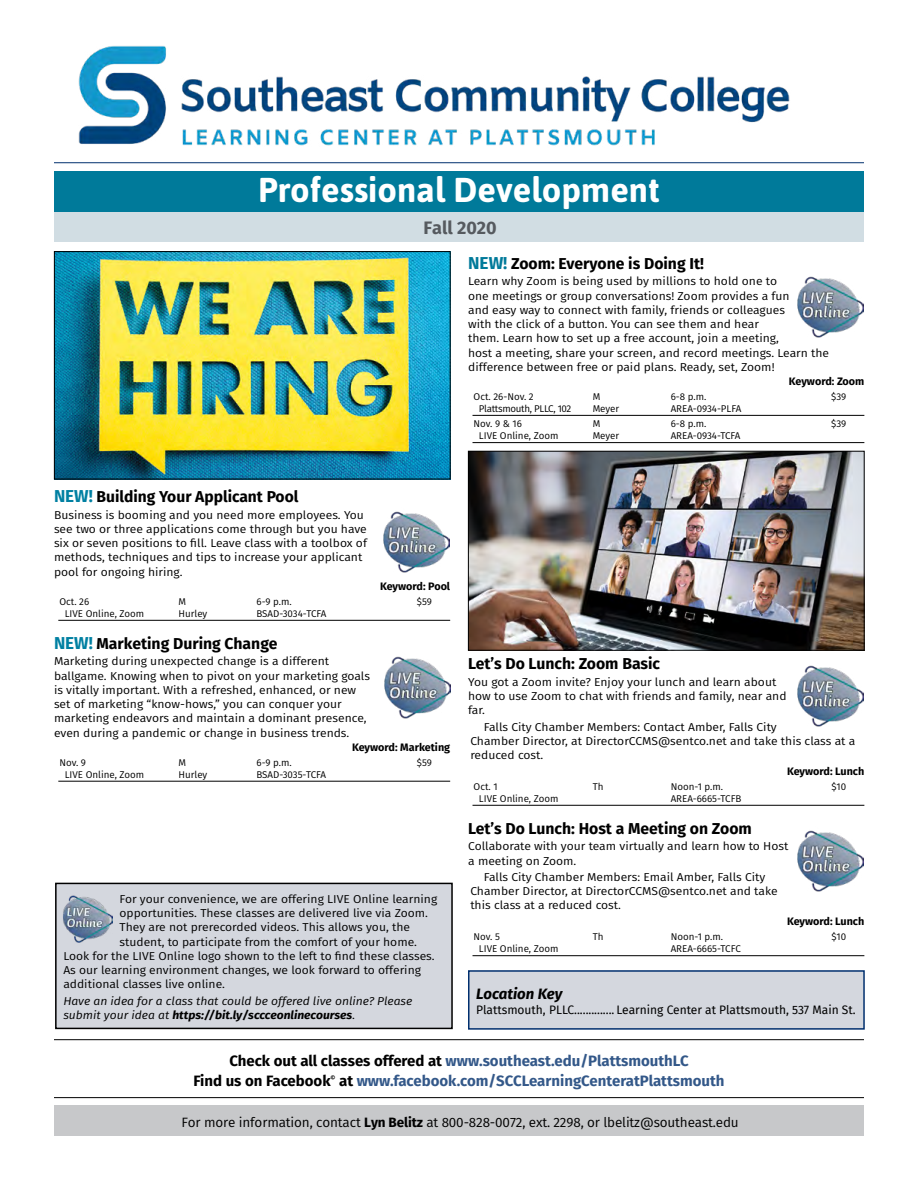
<style>
.page{position:relative;width:918px;height:1188px;background:#fff}
.page>*{position:absolute;margin:0;border:0;box-sizing:border-box;transform-origin:0 0}
.t1{font:700 34.5px "Asap";color:#fff}
.t2{font:700 18px "Fira Sans";color:#565a5f}
.t3{font:700 15.75px "Fira Sans";color:#000}
.t4{font:700 15px "Fira Sans";color:#335889}
.t5{font:700 15px "Fira Sans";color:#000}
.IOC_Town{font:italic 700 15px "Fira Sans";color:#000}
.t6{font:13.5px "Fira Sans";letter-spacing:-.01em;color:#000}
.IOC_Location{font:12px "Fira Sans";color:#000}
.class_description{font:11.55px/14.2px "Fira Sans";color:#000;scale:1.06 1}
.class_details{font:11.55px/14.2px "Fira Sans";color:#000;scale:1.06 1}
.class_description-2{font:italic 11.55px/14.2px "Fira Sans";color:#000;scale:1.06 1}
.keyword{font:700 10.8px "Fira Sans";color:#000}
.logistics{font:9.75px "Fira Sans";color:#000}
.logistics-2{font:9.75px "Fira Sans";letter-spacing:-.03em;color:#000}
.t7{font:700 6.15px "Fira Sans";color:#000}
.s1{font-size:17.25px;color:#007a9a}
.s2{font-size:17.25px;color:#0080a2}
.s3{font-weight:700}
.s4{color:#000}
</style>
<div class="page">
<hr style="left:54px;top:162px;width:810px;height:1px;background:#002f6e">
<div style="left:54px;top:171px;width:810px;height:41px;background:#007a9a"></div>
<div style="left:54px;top:212px;width:810px;height:30px;background:#d1dde3"></div>
<hr style="left:58px;top:620px;width:392px;height:1px;background:#000">
<hr style="left:58px;top:781px;width:392px;height:1px;background:#000">
<hr style="left:473px;top:415px;width:391px;height:1px;background:#000">
<hr style="left:473px;top:442px;width:391px;height:1px;background:#000">
<hr style="left:473px;top:805px;width:391px;height:1px;background:#000">
<hr style="left:473px;top:955px;width:391px;height:1px;background:#000">
<img style="left:383px;top:511px;width:66px;height:62px">
<img style="left:385px;top:656px;width:66px;height:63px">
<img style="left:797px;top:276px;width:66px;height:62px">
<img style="left:797px;top:665px;width:66px;height:62px">
<img style="left:797px;top:830px;width:66px;height:62px">
<div style="left:469px;top:971px;width:395px;height:58px;background:#d4d7de"></div>
<div style="left:468px;top:970px;width:397px;height:60px;border:2px solid #002f6e"></div>
<div style="left:56px;top:883px;width:396px;height:145px;background:#d4d7de"></div>
<div style="left:55px;top:883px;width:398px;height:146px;border:2px solid #000"></div>
<img style="left:63px;top:895px;width:50px;height:48px">
<img style="left:78px;top:46px;width:712px;height:100px">
<hr style="left:54px;top:1039px;width:810px;height:1px;background:#000">
<hr style="left:54px;top:1097px;width:810px;height:1px;background:#000">
<div style="left:54px;top:1105px;width:810px;height:31px;background:#c7c8ca"></div>
<img style="left:54px;top:251px;width:397px;height:229px">
<img style="left:468px;top:450px;width:397px;height:201px">
<p class="t1" style="left:258px;top:167px;width:403px">Professional Development</p>
<p class="t2" style="left:423px;top:212px;width:75px">Fall 2020</p>
<p class="t3" style="left:468px;top:250px;width:237px"><span class="s1">NEW!</span> Zoom: Everyone is Doing It!</p>
<p class="class_description" style="left:468px;top:274px;width:342px">Learn why Zoom is being used by millions to hold one to<br>one meetings or group conversations! Zoom provides a fun<br>and easy way to connect with family, friends or colleagues<br>with the click of a button. You can see them and hear<br>them. Learn how to set up a free account, join a meeting,<br>host a meeting, share your screen, and record meetings. Learn the difference between free or paid plans. Ready, set, Zoom!</p>
<p class="keyword" style="left:789px;top:372px;width:77px">Keyword: Zoom</p>
<p class="logistics" style="left:474px;top:389px;width:62px">Oct. 26-Nov. 2</p>
<p class="logistics" style="left:593px;top:389px;width:9px">M</p>
<p class="logistics" style="left:671px;top:389px;width:37px">6-8 p.m.</p>
<p class="logistics" style="left:831px;top:389px;width:17px">$39</p>
<p class="logistics-2" style="left:479px;top:401px;width:94px">Plattsmouth, PLLC, 102</p>
<p class="logistics" style="left:593px;top:401px;width:28px">Meyer</p>
<p class="logistics" style="left:671px;top:401px;width:72px">AREA-0934-PLFA</p>
<p class="logistics" style="left:474px;top:416px;width:50px">Nov. 9 &amp; 16</p>
<p class="logistics" style="left:593px;top:416px;width:9px">M</p>
<p class="logistics" style="left:671px;top:416px;width:37px">6-8 p.m.</p>
<p class="logistics" style="left:831px;top:416px;width:17px">$39</p>
<p class="logistics" style="left:479px;top:428px;width:81px">LIVE Online, Zoom</p>
<p class="logistics" style="left:593px;top:428px;width:28px">Meyer</p>
<p class="logistics" style="left:671px;top:428px;width:71px">AREA-0934-TCFA</p>
<p class="t3" style="left:54px;top:484px;width:246px"><span class="s2">NEW!</span> Building Your Applicant Pool</p>
<p class="class_description" style="left:54px;top:507px;width:297px">Business is booming and you need more employees. You see two or three applications come through but you have six or seven positions to fill. Leave class with a toolbox of methods, techniques and tips to increase your applicant pool for ongoing hiring.</p>
<p class="keyword" style="left:380px;top:577px;width:72px">Keyword: Pool</p>
<p class="logistics" style="left:59px;top:594px;width:31px">Oct. 26</p>
<p class="logistics" style="left:179px;top:594px;width:9px">M</p>
<p class="logistics" style="left:257px;top:594px;width:37px">6-9 p.m.</p>
<p class="logistics" style="left:417px;top:594px;width:17px">$59</p>
<p class="logistics" style="left:65px;top:606px;width:81px">LIVE Online, Zoom</p>
<p class="logistics" style="left:179px;top:606px;width:30px">Hurley</p>
<p class="logistics" style="left:256px;top:606px;width:71px">BSAD-3034-TCFA</p>
<p class="t3" style="left:54px;top:630px;width:225px"><span class="s2">NEW!</span> Marketing During Change</p>
<p class="class_description" style="left:54px;top:654px;width:300px">Marketing during unexpected change is a different ballgame. Knowing when to pivot on your marketing goals is vitally important. With a refreshed, enhanced, or new set of marketing “know-hows,” you can conquer your marketing endeavors and maintain a dominant presence, even during a pandemic or change in business trends.</p>
<p class="keyword" style="left:352px;top:738px;width:100px">Keyword: Marketing</p>
<p class="logistics" style="left:59px;top:755px;width:28px">Nov. 9</p>
<p class="logistics" style="left:179px;top:755px;width:9px">M</p>
<p class="logistics" style="left:257px;top:755px;width:37px">6-9 p.m.</p>
<p class="logistics" style="left:417px;top:755px;width:17px">$59</p>
<p class="logistics" style="left:65px;top:767px;width:81px">LIVE Online, Zoom</p>
<p class="logistics" style="left:179px;top:767px;width:30px">Hurley</p>
<p class="logistics" style="left:256px;top:767px;width:71px">BSAD-3035-TCFA</p>
<p class="t3" style="left:468px;top:650px;width:193px">Let’s Do Lunch: Zoom Basic</p>
<p class="class_description" style="left:468px;top:674px;width:302px">You got a Zoom invite? Enjoy your lunch and learn about how to use Zoom to chat with friends and family, near and far.</p>
<p class="class_details" style="left:470px;top:719px;width:365px;text-indent:14px">Falls City Chamber Members: Contact Amber, Falls City<br>Chamber Director, at DirectorCCMS@sentco.net and take this class at a reduced cost.</p>
<p class="keyword" style="left:787px;top:762px;width:79px">Keyword: Lunch</p>
<p class="logistics" style="left:474px;top:779px;width:26px">Oct. 1</p>
<p class="logistics" style="left:593px;top:779px;width:12px">Th</p>
<p class="logistics" style="left:671px;top:779px;width:54px">Noon-1 p.m.</p>
<p class="logistics" style="left:832px;top:779px;width:16px">$10</p>
<p class="logistics" style="left:479px;top:791px;width:81px">LIVE Online, Zoom</p>
<p class="logistics" style="left:671px;top:791px;width:72px">AREA-6665-TCFB</p>
<p class="t3" style="left:468px;top:815px;width:285px">Let’s Do Lunch: Host a Meeting on Zoom</p>
<p class="class_description" style="left:468px;top:839px;width:304px">Collaborate with your team virtually and learn how to Host a meeting on Zoom.</p>
<p class="class_details" style="left:470px;top:870px;width:291px;text-indent:14px">Falls City Chamber Members: Email Amber, Falls City<br>Chamber Director, at DirectorCCMS@sentco.net and take this class at a reduced cost.</p>
<p class="keyword" style="left:787px;top:913px;width:79px">Keyword: Lunch</p>
<p class="logistics" style="left:474px;top:930px;width:28px">Nov. 5</p>
<p class="logistics" style="left:593px;top:930px;width:12px">Th</p>
<p class="logistics" style="left:671px;top:930px;width:54px">Noon-1 p.m.</p>
<p class="logistics" style="left:832px;top:930px;width:16px">$10</p>
<p class="logistics" style="left:479px;top:942px;width:81px">LIVE Online, Zoom</p>
<p class="logistics" style="left:671px;top:942px;width:72px">AREA-6665-TCFC</p>
<p class="IOC_Town" style="left:476px;top:982px;width:88px">Location Key</p>
<p class="IOC_Location" style="left:476px;top:1001px;width:381px">Plattsmouth, PLLC.............. Learning Center at Plattsmouth, 537 Main St.</p>
<p class="class_description" style="left:120px;top:891px;width:301px">For your convenience, we are offering LIVE Online learning</p>
<p class="class_description" style="left:120px;top:906px;width:293px">opportunities. These classes are delivered live via Zoom.</p>
<p class="class_description" style="left:120px;top:920px;width:276px">They are not prerecorded videos. This allows you, the</p>
<p class="class_description" style="left:120px;top:934px;width:282px">student, to participate from the comfort of your home.</p>
<p class="class_description" style="left:63px;top:948px;width:352px">Look for the LIVE Online logo shown to the left to find these classes.</p>
<p class="class_description" style="left:63px;top:963px;width:339px">As our learning environment changes, we look forward to offering</p>
<p class="class_description" style="left:63px;top:977px;width:154px">additional classes live online.</p>
<p class="class_description-2" style="left:63px;top:993px;width:331px">Have an idea for a class that could be offered live online? Please submit your idea at <span class="s3">https://bit.ly/sccceonlinecourses</span>.</p>
<p class="t4" style="left:229px;top:1048px;width:461px"><span class="s4">Check out all classes offered at</span> www.southeast.edu/PlattsmouthLC</p>
<p class="t5" style="left:193px;top:1069px;width:139px">Find us on Facebook</p>
<p class="t7" style="left:331px;top:1073px;width:6px">©</p>
<p class="t4" style="left:339px;top:1069px;width:387px"><span class="s4">at</span> www.facebook.com/SCCLearningCenteratPlattsmouth</p>
<p class="t6" style="left:181px;top:1112px;width:559px">For more information, contact <span class="s3">Lyn Belitz</span> at 800-828-0072, ext. 2298, or lbelitz@southeast.edu</p>
</div>
